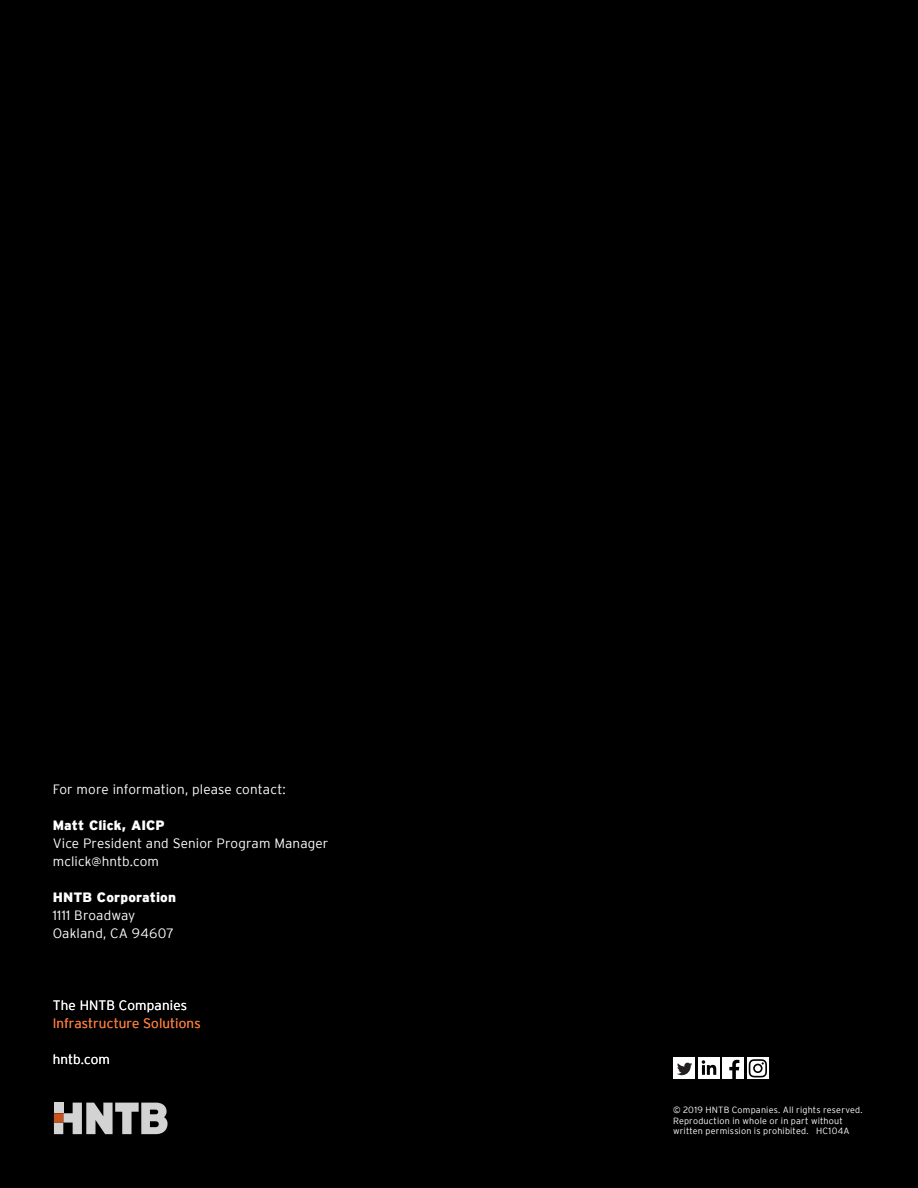
<style>
.page{position:relative;width:918px;height:1188px;background:#000}
.page>*{position:absolute;margin:0;border:0;box-sizing:border-box;transform-origin:0 0}
.t1{font:300 13.5px/18px "Interstate";letter-spacing:.01em;color:#fff}
.t2{font:900 13.5px "Interstate";letter-spacing:.01em;color:#fff}
.t3{font:300 13.5px "Interstate";letter-spacing:.01em;color:#f47836}
.t4{font:300 9px/10.5px "Interstate";letter-spacing:.02em;color:#fff}
.s1{font-size:12px}
</style>
<div class="page">
<svg style="left:54px;top:1103px;width:114px;height:31px"></svg>
<div style="left:723px;top:1057px;width:21px;height:22px;background:#fff"></div>
<svg style="left:729px;top:1060px;width:10px;height:19px"></svg>
<div style="left:673px;top:1057px;width:22px;height:22px;background:#fff"></div>
<svg style="left:677px;top:1063px;width:15px;height:12px"></svg>
<div style="left:698px;top:1057px;width:22px;height:22px;background:#fff"></div>
<svg style="left:702px;top:1060px;width:14px;height:15px"></svg>
<svg style="left:747px;top:1057px;width:22px;height:22px"></svg>
<svg style="left:749px;top:1059px;width:18px;height:18px"></svg>
<p class="t1" style="left:53px;top:781px;width:235px">For more information, please contact:</p>
<p class="t2" style="left:53px;top:818px;width:114px">Matt Click, AICP</p>
<p class="t1" style="left:53px;top:835px;width:277px">Vice President and Senior Program Manager mclick<span class="s1">@</span>hntb.com</p>
<p class="t2" style="left:53px;top:890px;width:125px">HNTB Corporation</p>
<p class="t1" style="left:53px;top:907px;width:123px">1111 Broadway<br>Oakland, CA 94607</p>
<p class="t1" style="left:53px;top:997px;width:136px">The HNTB Companies</p>
<p class="t3" style="left:53px;top:1016px;width:149px">Infrastructure Solutions</p>
<p class="t1" style="left:53px;top:1051px;width:59px">hntb.com</p>
<p class="t4" style="left:673px;top:1105px;width:191px">© 2019 HNTB Companies. All rights reserved.<br>Reproduction in whole or in part without written permission is prohibited. HC104A</p>
</div>
